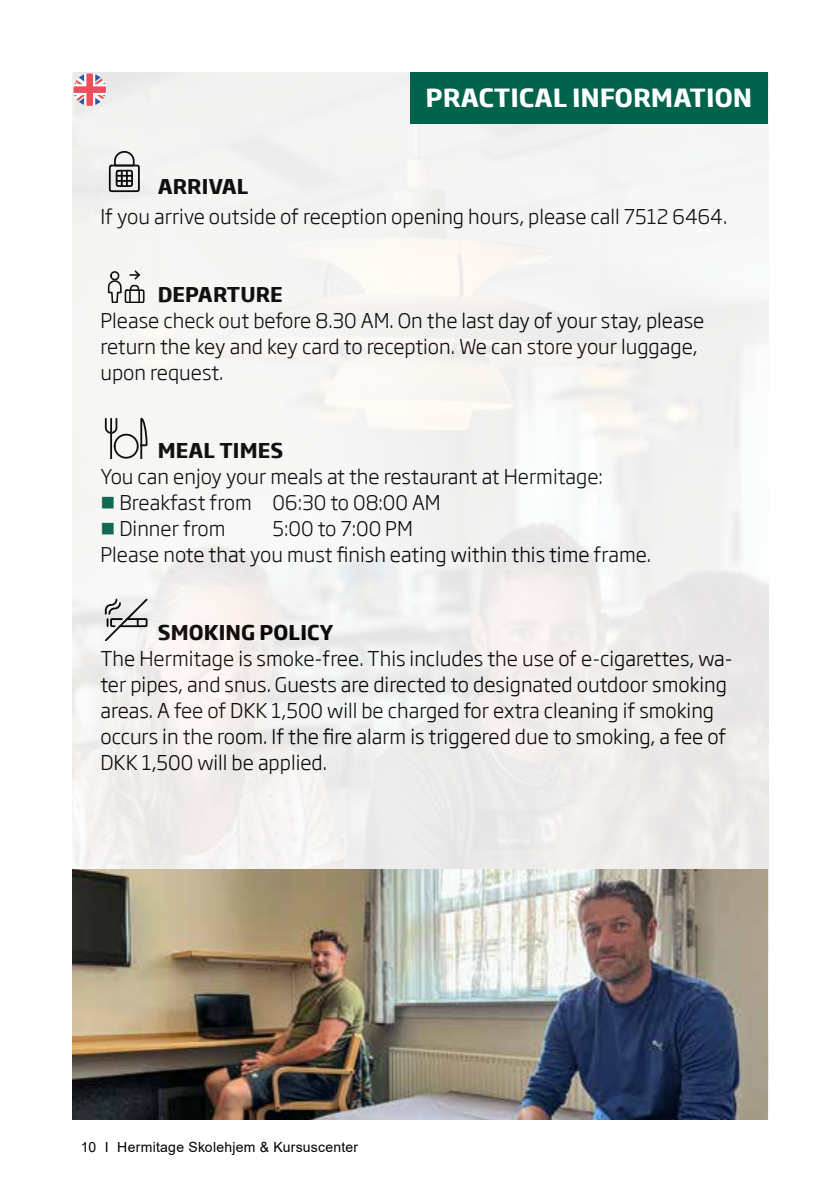
<style>
.page{position:relative;width:840px;height:1191px;background:#fff}
.page>*{position:absolute;margin:0;border:0;box-sizing:border-box;transform-origin:0 0}
.t1{font:700 24.6px "Soho Gothic Std";color:#fff}
.t2{font:300 20px/26px "Soho Gothic Std";color:#000}
.t3{font:700 20px "Soho Gothic Std";letter-spacing:.005em;color:#000}
.t4{font:14px "Arial";letter-spacing:.015em;color:#000}
.s1{color:#00634b}
</style>
<div class="page">
<div style="left:72px;top:72px;width:696px;height:1048px;background:#f3f3f2"></div>
<div style="left:109px;top:165px;width:31px;height:27px;border:2px solid #000;border-radius:2px"></div>
<div style="left:116px;top:170px;width:17px;height:17px;border:2px solid #000;border-radius:2px"></div>
<svg style="left:113px;top:151px;width:23px;height:35px"></svg>
<svg style="left:129px;top:270px;width:11px;height:29px"></svg>
<div style="left:125px;top:289px;width:19px;height:13px;border:2px solid #000;border-radius:2px"></div>
<svg style="left:107px;top:271px;width:15px;height:31px"></svg>
<svg style="left:104px;top:417px;width:44px;height:41px"></svg>
<svg style="left:104px;top:598px;width:44px;height:42px"></svg>
<div style="left:410px;top:72px;width:357px;height:51px;background:#00634b"></div>
<img style="left:72px;top:869px;width:695px;height:251px">
<svg style="left:73px;top:73px;width:33px;height:33px"></svg>
<p class="t1" style="left:425px;top:82px;width:328px">PRACTICAL INFORMATION</p>
<p class="t3" style="left:158px;top:174px;width:92px">ARRIVAL</p>
<p class="t2" style="left:100px;top:204px;width:628px">If you arrive outside of reception opening hours, please call 7512 6464.</p>
<p class="t3" style="left:158px;top:282px;width:127px">DEPARTURE</p>
<p class="t2" style="left:100px;top:308px;width:605px">Please check out before 8.30 AM. On the last day of your stay, please return the key and key card to reception. We can store your luggage, upon request.</p>
<p class="t3" style="left:158px;top:438px;width:127px">MEAL TIMES</p>
<p class="t2" style="left:100px;top:464px;width:503px">You can enjoy your meals at the restaurant at Hermitage:</p>
<p class="t2" style="left:100px;top:490px;width:341px"><span class="s1">■</span> Breakfast from 06:30 to 08:00 AM</p>
<p class="t2" style="left:100px;top:516px;width:126px"><span class="s1">■</span> Dinner from</p>
<p class="t2" style="left:100px;top:516px;width:552px;text-indent:172px">5:00 to 7:00 PM<br>Please note that you must finish eating within this time frame.</p>
<p class="t3" style="left:158px;top:620px;width:177px">SMOKING POLICY</p>
<p class="t2" style="left:100px;top:646px;width:633px">The Hermitage is smoke-free. This includes the use of e-cigarettes, wa&shy;ter pipes, and snus. Guests are directed to designated outdoor smoking areas. A fee of DKK 1,500 will be charged for extra cleaning if smoking occurs in the room. If the fire alarm is triggered due to smoking, a fee of DKK 1,500 will be applied.</p>
<p class="t4" style="left:81px;top:1137px;width:278px">10 I Hermitage Skolehjem &amp; Kursuscenter</p>
</div>
